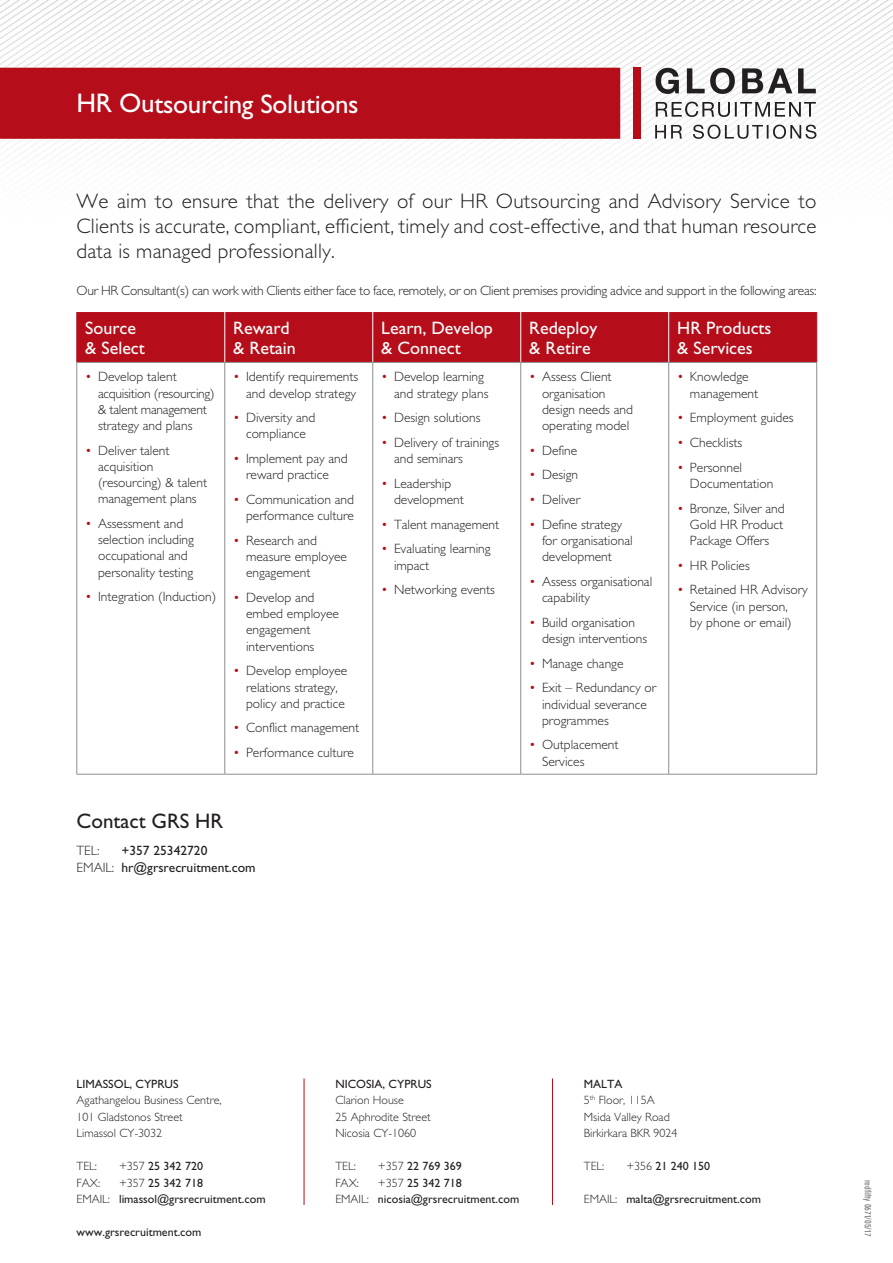
<style>
.page{position:relative;width:893px;height:1263px;background:#fff}
.page>*{position:absolute;margin:0;border:0;box-sizing:border-box;transform-origin:0 0}
.t1{font:27px "Jill";letter-spacing:-.015em;color:#fff}
.Sub_title_12pt_reg{font:300 21px/25.2px "Jill";letter-spacing:.01em;color:#231f20;text-align:justify}
.Body_copy{font:21px "Jill";color:#231f20}
.Body_copy-2{font:18px/19.5px "Jill";color:#fff}
.Body_copy-3{font:300 13.5px/16.2px "Jill";color:#231f20}
.Body_copy-4{font:300 13.5px/16.2px "Jill";letter-spacing:-.02em;color:#231f20}
.Body_copy-5{font:13.5px/16.5px "Jill";color:#231f20;text-align:center}
.t2{font:12px "Jill";color:#231f20}
.t3{font:300 12px "Jill";color:#231f20}
.t4{font:700 condensed 9px "DIN Neuzeit Grotesk";color:#808285}
.s1{color:#b50e1a}
.s2{font-weight:300}
</style>
<div class="page">
<img style="left:0;top:0;width:893px;height:161px">
<div style="left:78px;top:312px;width:738px;height:50px;background:#b50e1a"></div>
<hr style="left:225px;top:363px;width:1px;height:411px;background:#8d8d8d">
<hr style="left:372px;top:363px;width:1px;height:411px;background:#8d8d8d">
<hr style="left:520px;top:363px;width:1px;height:411px;background:#8d8d8d">
<hr style="left:668px;top:363px;width:1px;height:411px;background:#8d8d8d">
<hr style="left:225px;top:312px;width:1px;height:50px;background:#fff">
<hr style="left:372px;top:312px;width:1px;height:50px;background:#fff">
<hr style="left:520px;top:312px;width:1px;height:50px;background:#fff">
<hr style="left:668px;top:312px;width:1px;height:50px;background:#fff">
<hr style="left:77px;top:362px;width:148px;height:1px;background:#8d8d8d">
<hr style="left:225px;top:362px;width:148px;height:1px;background:#8d8d8d">
<hr style="left:373px;top:362px;width:148px;height:1px;background:#8d8d8d">
<hr style="left:521px;top:362px;width:148px;height:1px;background:#8d8d8d">
<hr style="left:669px;top:362px;width:148px;height:1px;background:#8d8d8d">
<hr style="left:77px;top:363px;width:1px;height:411px;background:#8d8d8d">
<hr style="left:816px;top:363px;width:1px;height:411px;background:#8d8d8d">
<hr style="left:77px;top:774px;width:148px;height:1px;background:#8d8d8d">
<hr style="left:225px;top:774px;width:148px;height:1px;background:#8d8d8d">
<hr style="left:373px;top:774px;width:148px;height:1px;background:#8d8d8d">
<hr style="left:521px;top:774px;width:148px;height:1px;background:#8d8d8d">
<hr style="left:669px;top:774px;width:148px;height:1px;background:#8d8d8d">
<hr style="left:77px;top:312px;width:1px;height:50px;background:#b50e1a">
<hr style="left:816px;top:312px;width:1px;height:50px;background:#b50e1a">
<hr style="left:304px;top:1078px;width:1px;height:127px;background:#b50e1a">
<hr style="left:552px;top:1078px;width:1px;height:127px;background:#b50e1a">
<div style="left:0;top:68px;width:620px;height:71px;background:#b50e1a"></div>
<div style="left:633px;top:68px;width:8px;height:71px;background:#b50e1a"></div>
<svg style="left:656px;top:102px;width:160px;height:15px"></svg>
<svg style="left:656px;top:68px;width:160px;height:26px"></svg>
<svg style="left:655px;top:125px;width:161px;height:14px"></svg>
<p class="t1" style="left:77px;top:89px;width:284px">HR Outsourcing Solutions</p>
<p class="Sub_title_12pt_reg" style="left:77px;top:188px;width:741px">We aim to ensure that the delivery of our HR Outsourcing and Advisory Service to Clients is accurate, compliant, efficient, timely and cost-effective, and that human resource data is managed professionally.</p>
<p class="Body_copy-4" style="left:77px;top:283px;width:741px">Our HR Consultant(s) can work with Clients either face to face, remotely, or on Client premises providing advice and support in the following areas:</p>
<p class="Body_copy-2" style="left:85px;top:319px;width:61px">Source &amp; Select</p>
<p class="Body_copy-2" style="left:233px;top:319px;width:64px">Reward &amp; Retain</p>
<p class="Body_copy-2" style="left:381px;top:319px;width:113px">Learn, Develop &amp; Connect</p>
<p class="Body_copy-2" style="left:529px;top:319px;width:70px">Redeploy &amp; Retire</p>
<p class="Body_copy-2" style="left:677px;top:319px;width:96px">HR Products &amp; Services</p>
<p class="Body_copy-4" style="left:98px;top:369px;width:118px;text-indent:-13px"><span class="s1">•</span> Develop talent acquisition (resourcing) &amp; talent management strategy and plans</p>
<p class="Body_copy-3" style="left:98px;top:442px;width:111px;text-indent:-13px"><span class="s1">•</span> Deliver talent acquisition (resourcing) &amp; talent management plans</p>
<p class="Body_copy-3" style="left:98px;top:515px;width:97px;text-indent:-13px"><span class="s1">•</span> Assessment and selection including occupational and personality testing</p>
<p class="Body_copy-3" style="left:85px;top:589px;width:132px"><span class="s1">•</span> Integration (Induction)</p>
<p class="Body_copy-3" style="left:233px;top:369px;width:127px;text-align:right"><span class="s1">•</span> Identify requirements and develop strategy</p>
<p class="Body_copy-3" style="left:233px;top:410px;width:84px;text-align:center"><span class="s1">•</span> Diversity and compliance</p>
<p class="Body_copy-3" style="left:233px;top:451px;width:116px;text-align:center"><span class="s1">•</span> Implement pay and reward practice</p>
<p class="Body_copy-3" style="left:233px;top:491px;width:122px;text-align:right"><span class="s1">•</span> Communication and performance culture</p>
<p class="Body_copy-3" style="left:246px;top:532px;width:102px;text-indent:-13px"><span class="s1">•</span> Research and measure employee engagement</p>
<p class="Body_copy-3" style="left:246px;top:589px;width:95px;text-indent:-13px"><span class="s1">•</span> Develop and embed employee engagement interventions</p>
<p class="Body_copy-3" style="left:246px;top:663px;width:103px;text-indent:-13px"><span class="s1">•</span> Develop employee relations strategy, policy and practice</p>
<p class="Body_copy-3" style="left:233px;top:720px;width:127px"><span class="s1">•</span> Conflict management</p>
<p class="Body_copy-3" style="left:233px;top:745px;width:122px"><span class="s1">•</span> Performance culture</p>
<p class="Body_copy-3" style="left:542px;top:369px;width:93px;text-indent:-13px"><span class="s1">•</span> Assess Client organisation design needs and operating model</p>
<p class="Body_copy-3" style="left:529px;top:442px;width:50px"><span class="s1">•</span> Define</p>
<p class="Body_copy-3" style="left:529px;top:467px;width:50px"><span class="s1">•</span> Design</p>
<p class="Body_copy-3" style="left:529px;top:491px;width:53px"><span class="s1">•</span> Deliver</p>
<p class="Body_copy-3" style="left:542px;top:516px;width:92px;text-indent:-13px"><span class="s1">•</span> Define strategy for organisational development</p>
<p class="Body_copy-3" style="left:542px;top:573px;width:112px;text-indent:-13px"><span class="s1">•</span> Assess organisational capability</p>
<p class="Body_copy-3" style="left:542px;top:614px;width:107px;text-indent:-13px"><span class="s1">•</span> Build organisation design interventions</p>
<p class="Body_copy-3" style="left:529px;top:655px;width:96px"><span class="s1">•</span> Manage change</p>
<p class="Body_copy-3" style="left:542px;top:680px;width:116px;text-indent:-13px"><span class="s1">•</span> Exit – Redundancy or individual severance programmes</p>
<p class="Body_copy-3" style="left:542px;top:737px;width:78px;text-indent:-13px"><span class="s1">•</span> Outplacement<br>Services</p>
<p class="Body_copy-3" style="left:394px;top:369px;width:96px;text-indent:-13px"><span class="s1">•</span> Develop learning and strategy plans</p>
<p class="Body_copy-3" style="left:381px;top:410px;width:101px"><span class="s1">•</span> Design solutions</p>
<p class="Body_copy-3" style="left:394px;top:434px;width:107px;text-indent:-13px"><span class="s1">•</span> Delivery of trainings and seminars</p>
<p class="Body_copy-3" style="left:394px;top:475px;width:71px;text-indent:-13px"><span class="s1">•</span> Leadership development</p>
<p class="Body_copy-3" style="left:381px;top:516px;width:120px"><span class="s1">•</span> Talent management</p>
<p class="Body_copy-3" style="left:394px;top:541px;width:98px;text-indent:-13px"><span class="s1">•</span> Evaluating learning impact</p>
<p class="Body_copy-3" style="left:381px;top:582px;width:115px"><span class="s1">•</span> Networking events</p>
<p class="Body_copy-3" style="left:690px;top:369px;width:70px;text-indent:-13px"><span class="s1">•</span> Knowledge management</p>
<p class="Body_copy-3" style="left:677px;top:410px;width:118px"><span class="s1">•</span> Employment guides</p>
<p class="Body_copy-3" style="left:677px;top:434px;width:67px"><span class="s1">•</span> Checklists</p>
<p class="Body_copy-3" style="left:690px;top:459px;width:85px;text-indent:-13px"><span class="s1">•</span> Personnel<br>Documentation</p>
<p class="Body_copy-3" style="left:690px;top:500px;width:96px;text-align:justify;text-indent:-13px"><span class="s1">•</span> Bronze, Silver and Gold HR Product Package Offers</p>
<p class="Body_copy-3" style="left:677px;top:557px;width:74px"><span class="s1">•</span> HR Policies</p>
<p class="Body_copy-3" style="left:677px;top:582px;width:132px;text-align:center"><span class="s1">•</span> Retained HR Advisory<br>Service (in person,<br>by phone or email)</p>
<p class="Body_copy" style="left:77px;top:810px;width:148px">Contact GRS HR</p>
<p class="Body_copy-3" style="left:77px;top:843px;width:25px">TEL:</p>
<p class="Body_copy-5" style="left:77px;top:843px;width:181px">+357 25342720<br><span class="s2">EMAIL:</span> hr@grsrecruitment.com</p>
<p class="t2" style="left:77px;top:1077px;width:104px">LIMASSOL, CYPRUS</p>
<p class="t3" style="left:77px;top:1093px;width:147px">Agathangelou Business Centre,</p>
<p class="t3" style="left:77px;top:1110px;width:108px">101 Gladstonos Street</p>
<p class="t3" style="left:77px;top:1126px;width:87px">Limassol CY-3032</p>
<p class="t3" style="left:77px;top:1159px;width:22px">TEL:</p>
<p class="t2" style="left:119px;top:1160px;width:85px"><span class="s2">+357</span> 25 342 720</p>
<p class="t3" style="left:77px;top:1176px;width:25px">FAX:</p>
<p class="t2" style="left:119px;top:1176px;width:85px"><span class="s2">+357</span> 25 342 718</p>
<p class="t2" style="left:77px;top:1193px;width:191px"><span class="s2">EMAIL:</span> limassol@grsrecruitment.com</p>
<p class="t2" style="left:77px;top:1226px;width:126px">www.grsrecruitment.com</p>
<p class="t2" style="left:335px;top:1077px;width:98px">NICOSIA, CYPRUS</p>
<p class="t3" style="left:335px;top:1093px;width:70px">Clarion House</p>
<p class="t3" style="left:335px;top:1110px;width:97px">25 Aphrodite Street</p>
<p class="t3" style="left:335px;top:1126px;width:82px">Nicosia CY-1060</p>
<p class="t3" style="left:335px;top:1159px;width:22px">TEL:</p>
<p class="t2" style="left:378px;top:1160px;width:85px"><span class="s2">+357</span> 22 769 369</p>
<p class="t3" style="left:335px;top:1176px;width:25px">FAX:</p>
<p class="t2" style="left:378px;top:1176px;width:85px"><span class="s2">+357</span> 25 342 718</p>
<p class="t2" style="left:335px;top:1193px;width:185px"><span class="s2">EMAIL:</span> nicosia@grsrecruitment.com</p>
<p class="t2" style="left:584px;top:1077px;width:40px">MALTA</p>
<p class="t3" style="left:584px;top:1093px;width:72px">5<sup>th</sup> Floor, 115A</p>
<p class="t3" style="left:584px;top:1110px;width:87px">Msida Valley Road</p>
<p class="t3" style="left:584px;top:1126px;width:95px">Birkirkara BKR 9024</p>
<p class="t3" style="left:584px;top:1159px;width:22px">TEL:</p>
<p class="t2" style="left:626px;top:1160px;width:85px"><span class="s2">+356</span> 21 240 150</p>
<p class="t2" style="left:584px;top:1193px;width:179px"><span class="s2">EMAIL:</span> malta@grsrecruitment.com</p>
<p class="t4" style="left:873px;top:1180px;width:58px;rotate:90deg">redfifty 0671/05/17</p>
</div>
